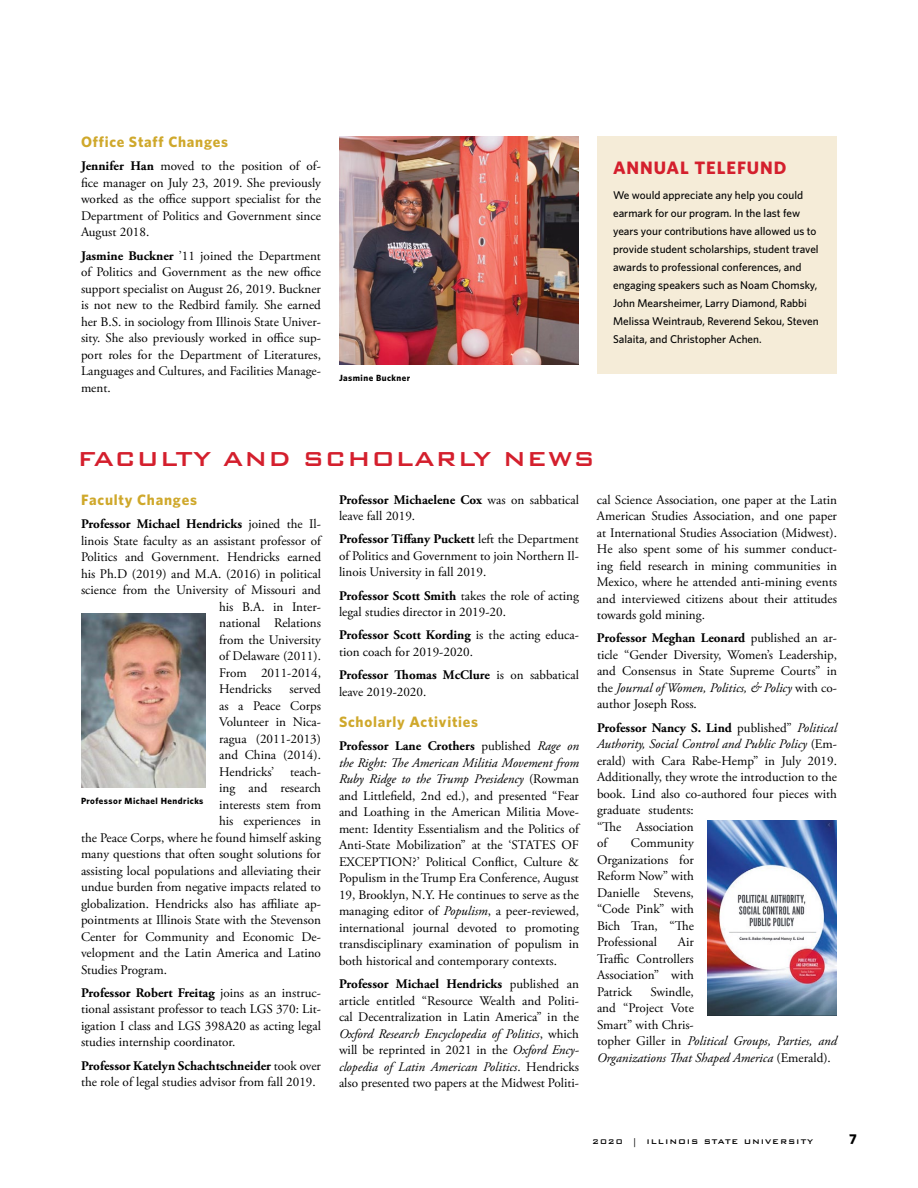
<style>
.page{position:relative;width:918px;height:1188px;background:#fff}
.page>*{position:absolute;margin:0;border:0;box-sizing:border-box;transform-origin:0 0}
.Section_headings{font:500 27px "Bank Gothic BT";letter-spacing:.02em;color:#d41f2d}
.t1{font:700 18px "Whitney";letter-spacing:.05em;color:#d41f2d}
.t2{font:700 15px "Whitney";letter-spacing:.05em;color:#cfa82b}
.t3{font:700 14.25px "Whitney";color:#000}
.main_body_first_para{font:13.2px/16.5px "Adobe Garamond Pro";color:#000;text-align:justify}
.main_body_first_para-2{font:700 13.2px "Adobe Garamond Pro";color:#000}
.main_body_first_para-3{font:13.05px/16.5px "Adobe Garamond Pro";color:#000}
.alt_body_first_parag{font:500 11.25px/18px "Whitney";color:#000}
.t4{font:700 9px "Whitney";letter-spacing:.05em;color:#000}
.t5{font:500 9px "Bank Gothic BT";letter-spacing:.1em;color:#000}
.s1{font-weight:700}
.s2{font-weight:400}
.s3{font-weight:400;font-size:13.05px}
.s4{font-style:italic}
</style>
<div class="page">
<div style="left:597px;top:136px;width:240px;height:238px;background:#f5ecd8"></div>
<img style="left:339px;top:136px;width:240px;height:228px">
<img style="left:81px;top:613px;width:125px;height:174px">
<img style="left:707px;top:821px;width:130px;height:194px">
<h3 class="t2" style="left:81px;top:133px;width:149px">Office Staff Changes</h3>
<p class="main_body_first_para" style="left:81px;top:158px;width:242px"><span class="s1">Jennifer Han</span> moved to the position of of&shy;fice manager on July 23, 2019. She previously worked as the office support specialist for the Department of Politics and Government since August 2018.</p>
<p class="main_body_first_para" style="left:81px;top:248px;width:242px"><span class="s1">Jasmine Buckner</span> ’11 joined the Department of Politics and Government as the new office support specialist on August 26, 2019. Buckner is not new to the Redbird family. She earned her B.S. in sociology from Illinois State Univer&shy;sity. She also previously worked in office sup&shy;port roles for the Department of Literatures, Languages and Cultures, and Facilities Manage&shy;ment.</p>
<p class="t4" style="left:339px;top:373px;width:73px">Jasmine Buckner</p>
<h2 class="t1" style="left:613px;top:157px;width:175px">ANNUAL TELEFUND</h2>
<p class="alt_body_first_parag" style="left:613px;top:186px;width:207px">We would appreciate any help you could earmark for our program. In the last few years your contributions have allowed us to provide student scholarships, student travel awards to professional conferences, and engaging speakers such as Noam Chomsky, John Mearsheimer, Larry Diamond, Rabbi Melissa Weintraub, Reverend Sekou, Steven Salaita, and Christopher Achen.</p>
<p class="Section_headings" style="left:77px;top:445px;width:519px">FACULTY AND SCHOLARLY NEWS</p>
<h3 class="t2" style="left:81px;top:491px;width:117px">Faculty Changes</h3>
<p class="main_body_first_para-2" style="left:81px;top:516px;width:241px">Professor Michael Hendricks <span class="s2">joined the Il-</span></p>
<p class="main_body_first_para" style="left:81px;top:533px;width:241px">linois State faculty as an assistant professor of</p>
<p class="main_body_first_para" style="left:81px;top:549px;width:242px">Politics and Government. Hendricks earned</p>
<p class="main_body_first_para" style="left:81px;top:566px;width:242px">his Ph.D (2019) and M.A. (2016) in political</p>
<p class="main_body_first_para" style="left:81px;top:582px;width:242px">science from the University of Missouri and</p>
<p class="main_body_first_para" style="left:219px;top:599px;width:103px">his B.A. in Inter-</p>
<p class="main_body_first_para" style="left:219px;top:615px;width:103px">national Relations</p>
<p class="main_body_first_para" style="left:219px;top:632px;width:103px">from the University</p>
<p class="main_body_first_para" style="left:219px;top:648px;width:103px">of Delaware (2011).</p>
<p class="main_body_first_para" style="left:219px;top:665px;width:103px">From 2011-2014,</p>
<p class="main_body_first_para" style="left:219px;top:681px;width:54px">Hendricks</p>
<p class="main_body_first_para" style="left:290px;top:681px;width:33px">served</p>
<p class="main_body_first_para" style="left:219px;top:698px;width:103px">as a Peace Corps</p>
<p class="main_body_first_para" style="left:219px;top:714px;width:103px">Volunteer in Nica-</p>
<p class="main_body_first_para" style="left:219px;top:731px;width:103px">ragua (2011-2013)</p>
<p class="main_body_first_para" style="left:219px;top:747px;width:103px">and China (2014).</p>
<p class="main_body_first_para" style="left:219px;top:764px;width:103px">Hendricks’ teach-</p>
<p class="main_body_first_para" style="left:219px;top:780px;width:103px">ing and research</p>
<p class="main_body_first_para" style="left:219px;top:797px;width:103px">interests stem from</p>
<p class="main_body_first_para" style="left:219px;top:813px;width:103px">his experiences in</p>
<p class="main_body_first_para" style="left:81px;top:830px;width:242px">the Peace Corps, where he found himself asking</p>
<p class="main_body_first_para" style="left:81px;top:846px;width:242px">many questions that often sought solutions for</p>
<p class="main_body_first_para" style="left:81px;top:863px;width:242px">assisting local populations and alleviating their</p>
<p class="main_body_first_para" style="left:81px;top:879px;width:242px">undue burden from negative impacts related to</p>
<p class="main_body_first_para" style="left:81px;top:896px;width:242px">globalization. Hendricks also has affiliate ap-</p>
<p class="main_body_first_para" style="left:81px;top:912px;width:241px">pointments at Illinois State with the Stevenson</p>
<p class="main_body_first_para" style="left:81px;top:929px;width:242px">Center for Community and Economic De-</p>
<p class="main_body_first_para" style="left:81px;top:945px;width:242px">velopment and the Latin America and Latino</p>
<p class="main_body_first_para" style="left:81px;top:962px;width:88px">Studies Program.</p>
<p class="main_body_first_para" style="left:81px;top:985px;width:242px"><span class="s1">Professor Robert Freitag</span> joins as an instruc&shy;tional assistant professor to teach LGS 370: Lit&shy;igation I class and LGS 398A20 as acting legal studies internship coordinator.</p>
<p class="main_body_first_para" style="left:81px;top:1058px;width:242px"><span class="s1">Professor Katelyn Schachtschneider</span> took over the role of legal studies advisor from fall 2019.</p>
<p class="t4" style="left:81px;top:796px;width:124px">Professor Michael Hendricks</p>
<p class="main_body_first_para" style="left:339px;top:492px;width:242px"><span class="s1">Professor Michaelene Cox</span> was on sabbatical leave fall 2019.</p>
<p class="main_body_first_para-2" style="left:339px;top:532px;width:241px">Professor Tiffany Puckett <span class="s3">left the Department</span></p>
<p class="main_body_first_para-3" style="left:339px;top:548px;width:242px">of Politics and Government to join Northern Il&shy;linois University in fall 2019.</p>
<p class="main_body_first_para" style="left:339px;top:588px;width:242px"><span class="s1">Professor Scott Smith</span> takes the role of acting legal studies director in 2019-20.</p>
<p class="main_body_first_para" style="left:339px;top:627px;width:242px"><span class="s1">Professor Scott Kording</span> is the acting educa&shy;tion coach for 2019-2020.</p>
<p class="main_body_first_para-3" style="left:339px;top:667px;width:242px"><span class="s1">Professor Thomas McClure</span> is on sabbatical leave 2019-2020.</p>
<h3 class="t2" style="left:339px;top:713px;width:141px">Scholarly Activities</h3>
<p class="main_body_first_para" style="left:339px;top:738px;width:242px"><span class="s1">Professor Lane Crothers</span> published <span class="s4">Rage on the Right: The American Militia Movement from Ruby Ridge to the Trump Presidency</span> (Rowman and Littlefield, 2nd ed.), and presented “Fear and Loathing in the American Militia Move&shy;ment: Identity Essentialism and the Politics of Anti-State Mobilization” at the ‘STATES OF EXCEPTION?’ Political Conflict, Culture &amp; Populism in the Trump Era Conference, August 19, Brooklyn, N.Y. He continues to serve as the managing editor of <span class="s4">Populism</span>, a peer-reviewed, international journal devoted to promoting transdisciplinary examination of populism in both historical and contemporary contexts.</p>
<p class="main_body_first_para" style="left:339px;top:976px;width:242px"><span class="s1">Professor Michael Hendricks</span> published an article entitled “Resource Wealth and Politi&shy;cal Decentralization in Latin America” in the <span class="s4">Oxford Research Encyclopedia of Politics</span>, which will be reprinted in 2021 in the <span class="s4">Oxford Ency&shy;clopedia of Latin American Politics</span>. Hendricks also presented two papers at the Midwest Politi-</p>
<p class="main_body_first_para" style="left:597px;top:492px;width:242px">cal Science Association, one paper at the Latin American Studies Association, and one paper at International Studies Association (Midwest).<br>He also spent some of his summer conduct&shy;ing field research in mining communities in Mexico, where he attended anti-mining events and interviewed citizens about their attitudes towards gold mining.</p>
<p class="main_body_first_para" style="left:597px;top:630px;width:242px"><span class="s1">Professor Meghan Leonard</span> published an ar&shy;ticle “Gender Diversity, Women’s Leadership, and Consensus in State Supreme Courts” in the <span class="s4">Journal of Women, Politics, &amp; Policy</span> with co&shy;author Joseph Ross.</p>
<p class="main_body_first_para" style="left:597px;top:720px;width:242px;text-align:left"><span class="s1">Professor Nancy S. Lind</span> published” <span class="s4">Political Authority, Social Control and Public Policy</span> (Em&shy;erald) with Cara Rabe-Hemp” in July 2019.<br>Additionally, they wrote the introduction to the book. Lind also co-authored four pieces with graduate students:<br>“The Association<br>of</p>
<p class="main_body_first_para" style="left:597px;top:835px;width:98px;text-indent:34px">Community Organizations for Reform Now” with Danielle Stevens, “Code Pink” with Bich Tran, “The Professional</p>
<p class="main_body_first_para" style="left:597px;top:934px;width:98px;text-indent:81px">Air Traffic Controllers Association” with Patrick</p>
<p class="main_body_first_para" style="left:597px;top:984px;width:242px;text-align:left;text-indent:54px">Swindle,<br>and “Project Vote<br>Smart” with Chris-<br>topher Giller in <span class="s4">Political Groups, Parties, and<br>Organizations That Shaped America</span> (Emerald).</p>
<p class="t5" style="left:592px;top:1137px;width:223px">2020 | ILLINOIS STATE UNIVERSITY</p>
<p class="t3" style="left:849px;top:1131px;width:9px">7</p>
</div>
